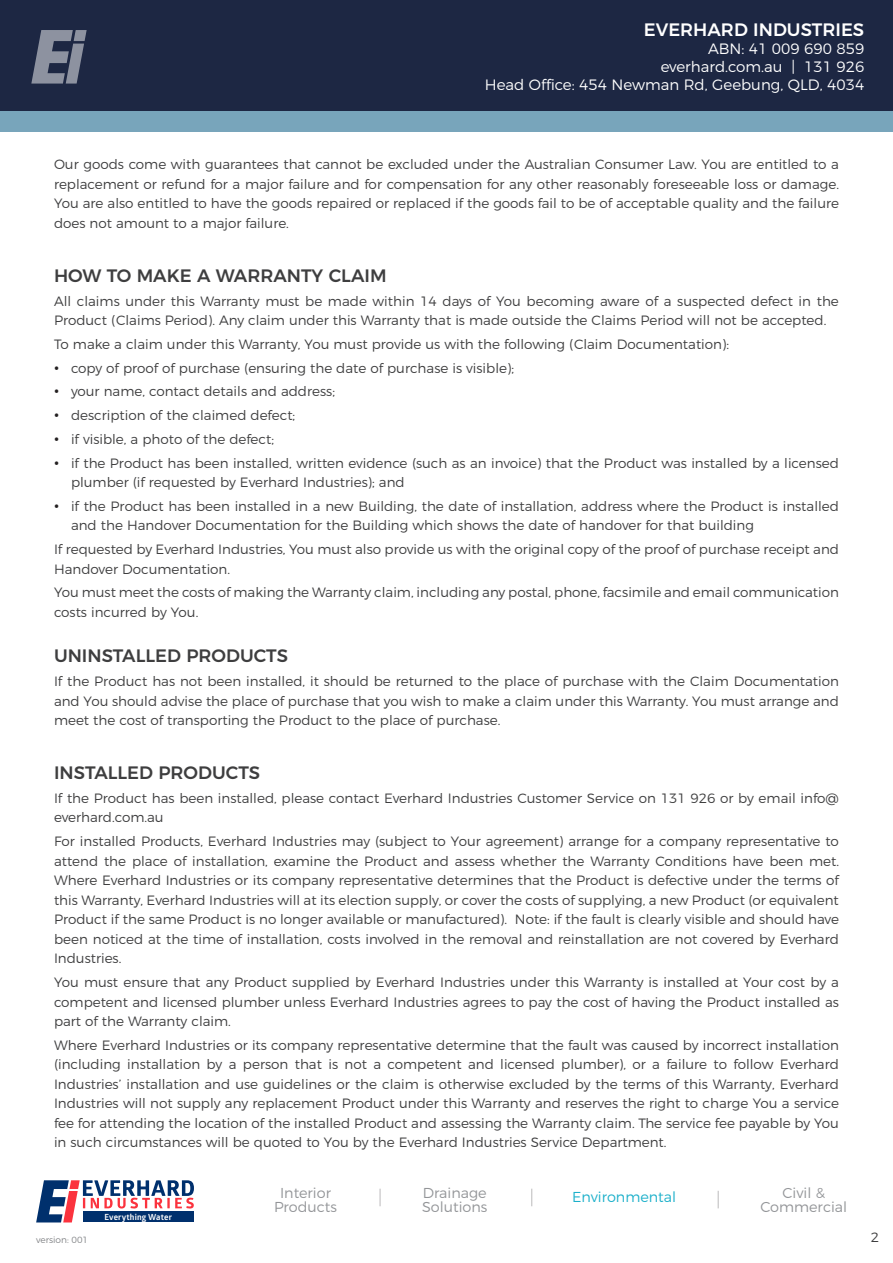
<style>
.page{position:relative;width:893px;height:1263px;background:#fff}
.page>*{position:absolute;margin:0;border:0;box-sizing:border-box;transform-origin:0 0}
.t1{font:500 18px "Montserrat";color:#3e3e3f}
.t2{font:500 18px "Montserrat";color:#fff}
.t3{font:300 15px "Montserrat";color:#fff}
.t4{font:300 14.4px/14.4px "Montserrat";color:#939598;text-align:center}
.t5{font:300 14.4px "Montserrat";color:#1cb0ca}
.t6{font:300 13.5px/19.5px "Montserrat";color:#3e3e3f}
.t7{font:300 9px "Montserrat";color:#808285}
.t8{font:700 8.4px "Glober";letter-spacing:.02em;color:#fff}
.s1{font-weight:400;font-size:18px;color:#231f20}
</style>
<div class="page">
<div style="left:0;top:0;width:893px;height:111px;background:#1d2743"></div>
<div style="left:0;top:111px;width:893px;height:21px;background:#78a5bb"></div>
<svg style="left:31px;top:30px;width:56px;height:54px"></svg>
<svg style="left:36px;top:1180px;width:158px;height:42px"></svg>
<svg style="left:718px;top:1191px;width:1px;height:17px"></svg>
<svg style="left:531px;top:1189px;width:1px;height:17px"></svg>
<svg style="left:380px;top:1189px;width:1px;height:17px"></svg>
<p class="t2" style="left:644px;top:16px;width:222px">EVERHARD INDUSTRIES</p>
<p class="t3" style="left:708px;top:37px;width:158px">ABN: 41 009 690 859</p>
<p class="t3" style="left:661px;top:55px;width:205px">everhard.com.au | 131 926</p>
<p class="t3" style="left:485px;top:73px;width:381px">Head Office: 454 Newman Rd, Geebung, QLD, 4034</p>
<p class="t6" style="left:54px;top:154px;width:786px;text-align:justify">Our goods come with guarantees that cannot be excluded under the Australian Consumer Law. You are entitled to a replacement or refund for a major failure and for compensation for any other reasonably foreseeable loss or damage.<br>You are also entitled to have the goods repaired or replaced if the goods fail to be of acceptable quality and the failure does not amount to a major failure.</p>
<p class="t1" style="left:54px;top:261px;width:334px">HOW TO MAKE A WARRANTY CLAIM</p>
<p class="t6" style="left:54px;top:290px;width:786px">All claims under this Warranty must be made within 14 days of You becoming aware of a suspected defect in the<br>Product (Claims Period). Any claim under this Warranty that is made outside the Claims Period will not be accepted.</p>
<p class="t6" style="left:54px;top:333px;width:676px">To make a claim under this Warranty, You must provide us with the following (Claim Documentation):</p>
<p class="t6" style="left:54px;top:357px;width:462px"><span class="s1">•</span> copy of proof of purchase (ensuring the date of purchase is visible);</p>
<p class="t6" style="left:54px;top:381px;width:282px"><span class="s1">•</span> your name, contact details and address;</p>
<p class="t6" style="left:54px;top:404px;width:243px"><span class="s1">•</span> description of the claimed defect;</p>
<p class="t6" style="left:54px;top:428px;width:222px"><span class="s1">•</span> if visible, a photo of the defect;</p>
<p class="t6" style="left:71px;top:452px;width:769px;text-indent:-17px"><span class="s1">•</span> if the Product has been installed, written evidence (such as an invoice) that the Product was installed by a licensed plumber (if requested by Everhard Industries); and</p>
<p class="t6" style="left:71px;top:495px;width:769px;text-indent:-17px"><span class="s1">•</span> if the Product has been installed in a new Building, the date of installation, address where the Product is installed and the Handover Documentation for the Building which shows the date of handover for that building</p>
<p class="t6" style="left:54px;top:538px;width:786px">If requested by Everhard Industries, You must also provide us with the original copy of the proof of purchase receipt and<br>Handover Documentation.</p>
<p class="t6" style="left:54px;top:582px;width:786px">You must meet the costs of making the Warranty claim, including any postal, phone, facsimile and email communication costs incurred by You.</p>
<p class="t1" style="left:54px;top:641px;width:236px">UNINSTALLED PRODUCTS</p>
<p class="t6" style="left:54px;top:670px;width:786px;text-align:justify">If the Product has not been installed, it should be returned to the place of purchase with the Claim Documentation and You should advise the place of purchase that you wish to make a claim under this Warranty. You must arrange and meet the cost of transporting the Product to the place of purchase.</p>
<p class="t1" style="left:54px;top:758px;width:208px">INSTALLED PRODUCTS</p>
<p class="t6" style="left:54px;top:787px;width:786px">If the Product has been installed, please contact Everhard Industries Customer Service on 131 926 or by email info@ everhard.com.au</p>
<p class="t6" style="left:54px;top:830px;width:786px;text-align:justify">For installed Products, Everhard Industries may (subject to Your agreement) arrange for a company representative to attend the place of installation, examine the Product and assess whether the Warranty Conditions have been met.<br>Where Everhard Industries or its company representative determines that the Product is defective under the terms of this Warranty, Everhard Industries will at its election supply, or cover the costs of supplying, a new Product (or equivalent Product if the same Product is no longer available or manufactured). Note: if the fault is clearly visible and should have been noticed at the time of installation, costs involved in the removal and reinstallation are not covered by Everhard Industries.</p>
<p class="t6" style="left:54px;top:971px;width:787px;text-align:justify">You must ensure that any Product supplied by Everhard Industries under this Warranty is installed at Your cost by a competent and licensed plumber unless Everhard Industries agrees to pay the cost of having the Product installed as part of the Warranty claim.</p>
<p class="t6" style="left:54px;top:1034px;width:786px;text-align:justify">Where Everhard Industries or its company representative determine that the fault was caused by incorrect installation (including installation by a person that is not a competent and licensed plumber), or a failure to follow Everhard Industries’ installation and use guidelines or the claim is otherwise excluded by the terms of this Warranty, Everhard Industries will not supply any replacement Product under this Warranty and reserves the right to charge You a service fee for attending the location of the installed Product and assessing the Warranty claim. The service fee payable by You in such circumstances will be quoted to You by the Everhard Industries Service Department.</p>
<p class="t8" style="left:104px;top:1211px;width:69px">Everything Water</p>
<p class="t4" style="left:274px;top:1184px;width:65px">Interior<br>Products</p>
<p class="t4" style="left:422px;top:1184px;width:67px;text-align:left">Drainage<br>Solutions</p>
<p class="t5" style="left:572px;top:1185px;width:105px">Environmental</p>
<p class="t4" style="left:760px;top:1184px;width:88px">Civil &amp;<br>Commercial</p>
<p class="t7" style="left:36px;top:1232px;width:54px">version: 001</p>
<p class="t6" style="left:871px;top:1226px;width:10px">2</p>
</div>
